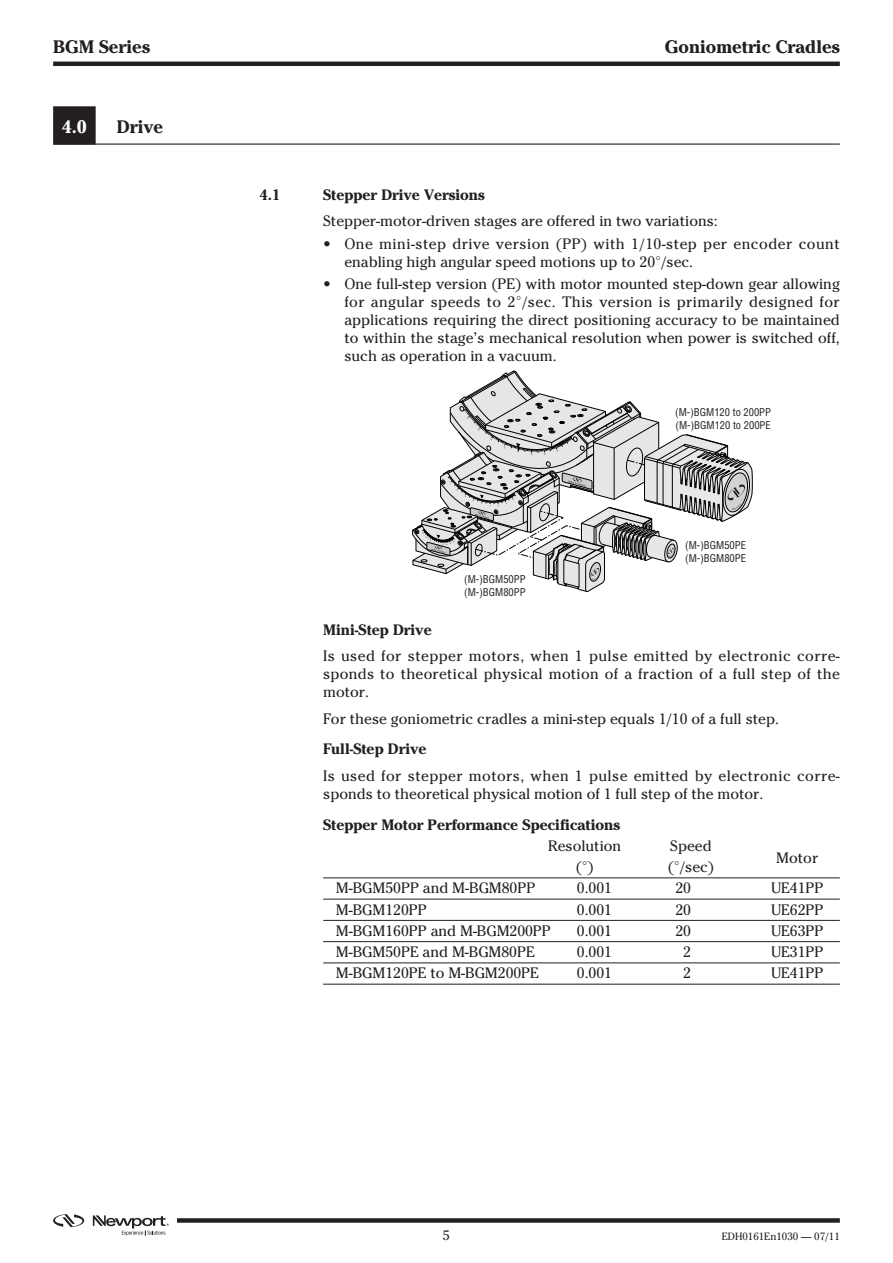
<style>
.page{position:relative;width:893px;height:1263px;background:#fff}
.page>*{position:absolute;margin:0;border:0;box-sizing:border-box;transform-origin:0 0}
.t1{font:700 18px "Cheltenham";color:#231f20}
.t2{font:700 18px "Cheltenham";color:#fff}
.t3{font:15px/18px "Cheltenham";color:#231f20;text-align:justify}
.t4{font:15px/18px "Cheltenham";letter-spacing:.025em;color:#231f20}
.t5{font:15px/18px "Cheltenham";letter-spacing:.03em;color:#231f20}
.t6{font:700 15px "Cheltenham";color:#231f20}
.t7{font:13.5px "Cheltenham";color:#231f20}
.t8{font:condensed 10.5px/12.8px "Helvetica";color:#231f20}
.t9{font:10.5px "Cheltenham";color:#231f20}
</style>
<div class="page">
<div style="left:53px;top:1218px;width:787px;height:5px;background:#231f20"></div>
<hr style="left:53px;top:62px;width:787px;height:4px;background:#231f20">
<div style="left:49px;top:1212px;width:127px;height:25px;background:#fff"></div>
<svg style="left:53px;top:1214px;width:31px;height:13px"></svg>
<svg style="left:93px;top:1215px;width:76px;height:20px"></svg>
<div style="left:53px;top:106px;width:43px;height:39px;background:#231f20"></div>
<hr style="left:53px;top:144px;width:787px;height:1px;background:#231f20">
<hr style="left:323px;top:877px;width:517px;height:1px;background:#231f20">
<hr style="left:323px;top:899px;width:517px;height:1px;background:#231f20">
<hr style="left:323px;top:920px;width:517px;height:1px;background:#231f20">
<hr style="left:323px;top:941px;width:517px;height:1px;background:#231f20">
<hr style="left:323px;top:962px;width:517px;height:1px;background:#231f20">
<hr style="left:323px;top:984px;width:517px;height:1px;background:#231f20">
<svg style="left:412px;top:370px;width:341px;height:223px"></svg>
<p class="t1" style="left:53px;top:40px;width:98px">BGM Series</p>
<p class="t1" style="left:665px;top:40px;width:176px">Goniometric Cradles</p>
<p class="t2" style="left:62px;top:120px;width:27px">4.0</p>
<p class="t1" style="left:117px;top:120px;width:48px">Drive</p>
<p class="t6" style="left:259px;top:189px;width:22px">4.1</p>
<p class="t6" style="left:323px;top:189px;width:163px">Stepper Drive Versions</p>
<p class="t3" style="left:323px;top:214px;width:396px">Stepper-motor-driven stages are offered in two variations:</p>
<p class="t5" style="left:344px;top:236px;width:497px;text-indent:-21px">• One mini-step drive version (PP) with 1/10-step per encoder count enabling high angular speed motions up to 20°/sec.</p>
<p class="t3" style="left:344px;top:276px;width:497px;text-indent:-21px">• One full-step version (PE) with motor mounted step-down gear allowing for angular speeds to 2°/sec. This version is primarily designed for applications requiring the direct positioning accuracy to be maintained to within the stage’s mechanical resolution when power is switched off, such as operation in a vacuum.</p>
<p class="t8" style="left:675px;top:407px;width:97px">(M-)BGM120 to 200PP (M-)BGM120 to 200PE</p>
<p class="t8" style="left:464px;top:574px;width:63px">(M-)BGM50PP (M-)BGM80PP</p>
<p class="t8" style="left:685px;top:540px;width:62px">(M-)BGM50PE (M-)BGM80PE</p>
<p class="t6" style="left:323px;top:624px;width:110px">Mini-Step Drive</p>
<p class="t3" style="left:323px;top:648px;width:518px">Is used for stepper motors, when 1 pulse emitted by electronic corre&shy;sponds to theoretical physical motion of a fraction of a full step of the motor.</p>
<p class="t3" style="left:323px;top:711px;width:457px">For these goniometric cradles a mini-step equals 1/10 of a full step.</p>
<p class="t6" style="left:323px;top:744px;width:105px">Full-Step Drive</p>
<p class="t4" style="left:323px;top:768px;width:518px">Is used for stepper motors, when 1 pulse emitted by electronic corre&shy;sponds to theoretical physical motion of 1 full step of the motor.</p>
<p class="t6" style="left:323px;top:819px;width:298px">Stepper Motor Performance Specifications</p>
<p class="t3" style="left:548px;top:838px;width:75px">Resolution</p>
<p class="t3" style="left:670px;top:838px;width:43px">Speed</p>
<p class="t3" style="left:776px;top:850px;width:43px">Motor</p>
<p class="t3" style="left:576px;top:859px;width:19px">(°)</p>
<p class="t3" style="left:668px;top:859px;width:48px">(°/sec)</p>
<p class="t3" style="left:336px;top:881px;width:201px">M-BGM50PP and M-BGM80PP</p>
<p class="t3" style="left:577px;top:881px;width:37px">0.001</p>
<p class="t3" style="left:675px;top:881px;width:17px">20</p>
<p class="t3" style="left:771px;top:881px;width:54px">UE41PP</p>
<p class="t3" style="left:336px;top:902px;width:92px">M-BGM120PP</p>
<p class="t3" style="left:577px;top:902px;width:37px">0.001</p>
<p class="t3" style="left:675px;top:902px;width:17px">20</p>
<p class="t3" style="left:771px;top:902px;width:54px">UE62PP</p>
<p class="t3" style="left:336px;top:923px;width:217px">M-BGM160PP and M-BGM200PP</p>
<p class="t3" style="left:577px;top:923px;width:37px">0.001</p>
<p class="t3" style="left:675px;top:923px;width:17px">20</p>
<p class="t3" style="left:771px;top:923px;width:54px">UE63PP</p>
<p class="t3" style="left:336px;top:944px;width:200px">M-BGM50PE and M-BGM80PE</p>
<p class="t3" style="left:577px;top:944px;width:37px">0.001</p>
<p class="t3" style="left:683px;top:944px;width:9px">2</p>
<p class="t3" style="left:771px;top:944px;width:54px">UE31PP</p>
<p class="t3" style="left:336px;top:966px;width:205px">M-BGM120PE to M-BGM200PE</p>
<p class="t3" style="left:577px;top:966px;width:37px">0.001</p>
<p class="t3" style="left:683px;top:966px;width:9px">2</p>
<p class="t3" style="left:771px;top:966px;width:54px">UE41PP</p>
<p class="t7" style="left:443px;top:1230px;width:9px">5</p>
<p class="t9" style="left:722px;top:1232px;width:119px">EDH0161En1030 — 07/11</p>
</div>
